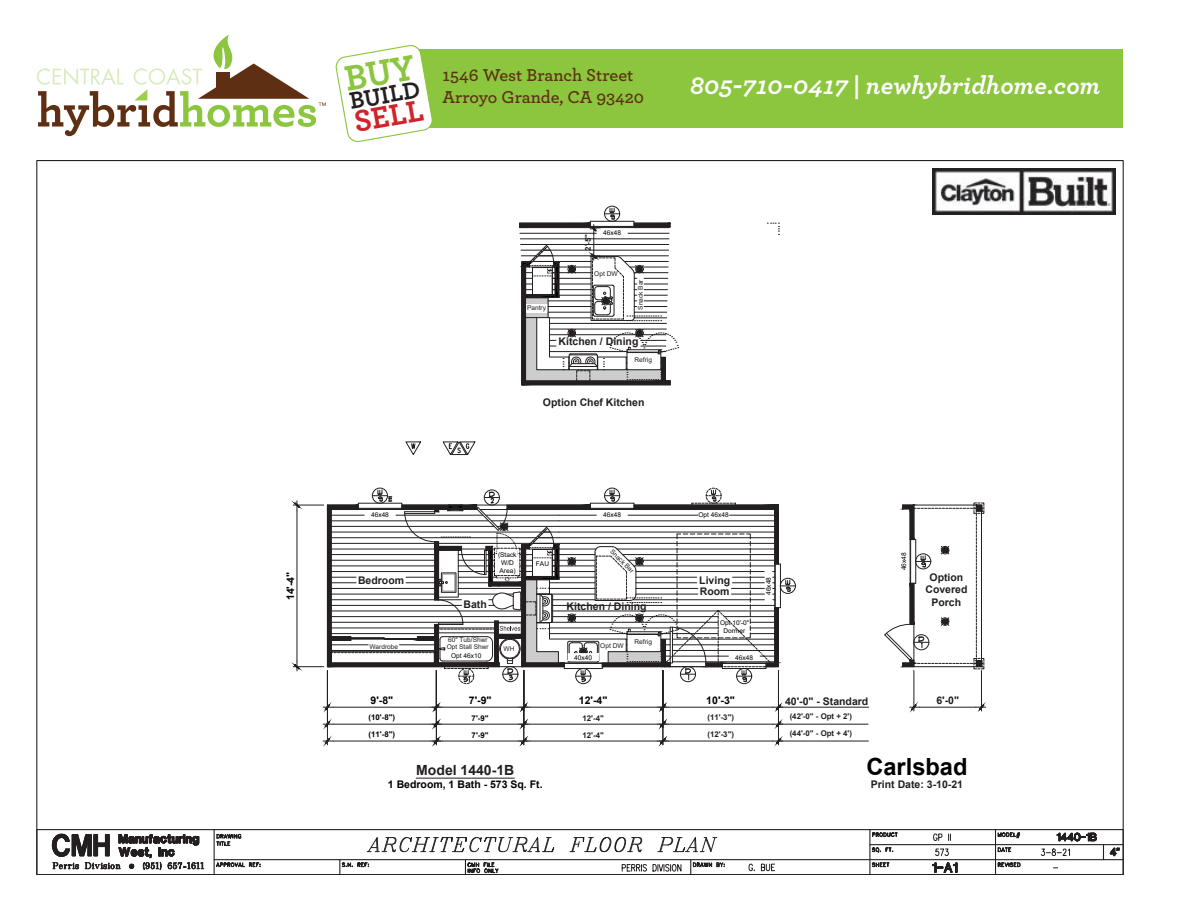
<style>
.page{position:relative;width:1188px;height:918px;background:#fff}
.page>*{position:absolute;margin:0;border:0;box-sizing:border-box;transform-origin:0 0}
.t1{font:700 31.5px "Archer";color:#d1232a}
.t2{font:italic 700 25.8px "Archer";color:#fff}
.t3{font:700 24.75px "Archer";color:#231f20}
.t4{font:700 23.7px "Arial";color:#000}
.t5{font:600 18px/21.6px "Archer";color:#5e2f13}
.t6{font:700 13.95px "Arial";color:#231f20}
.t7{font:700 10.5px/12.6px "Arial";color:#231f20;text-align:center}
.t8{font:700 10.5px "Arial";color:#000}
.t9{font:700 7.95px "Arial";color:#231f20}
.t10{font:700 7.95px "Arial";color:#000}
.t11{font:6.6px/7.9px "Arial";color:#000;text-align:center}
.t12{font:6.6px/7.1px "Arial";color:#231f20}
</style>
<div class="page">
<svg style="left:37px;top:34px;width:289px;height:102px"></svg>
<div style="left:415px;top:49px;width:708px;height:78px;background:#8bc63e"></div>
<svg style="left:405px;top:441px;width:16px;height:14px"></svg>
<svg style="left:1110px;top:848px;width:10px;height:8px"></svg>
<svg style="left:1057px;top:833px;width:40px;height:8px"></svg>
<svg style="left:933px;top:833px;width:18px;height:8px"></svg>
<svg style="left:1040px;top:848px;width:30px;height:8px"></svg>
<svg style="left:1103px;top:845px;width:1px;height:14px"></svg>
<hr style="left:214px;top:830px;width:1px;height:45px;background:#231f20">
<hr style="left:869px;top:830px;width:1px;height:45px;background:#231f20">
<hr style="left:995px;top:830px;width:1px;height:45px;background:#231f20">
<hr style="left:870px;top:844px;width:253px;height:1px;background:#231f20">
<hr style="left:214px;top:859px;width:909px;height:1px;background:#231f20">
<div style="left:37px;top:829px;width:1086px;height:46px;border:1px solid #231f20"></div>
<svg style="left:52px;top:833px;width:152px;height:42px"></svg>
<svg style="left:216px;top:833px;width:26px;height:13px"></svg>
<svg style="left:216px;top:862px;width:45px;height:5px"></svg>
<svg style="left:690px;top:860px;width:35px;height:15px"></svg>
<svg style="left:872px;top:862px;width:17px;height:5px"></svg>
<svg style="left:872px;top:847px;width:21px;height:6px"></svg>
<svg style="left:872px;top:832px;width:26px;height:5px"></svg>
<svg style="left:998px;top:832px;width:22px;height:6px"></svg>
<svg style="left:998px;top:847px;width:13px;height:5px"></svg>
<svg style="left:998px;top:862px;width:23px;height:5px"></svg>
<svg style="left:339px;top:860px;width:30px;height:15px"></svg>
<svg style="left:465px;top:860px;width:34px;height:15px"></svg>
<svg style="left:748px;top:863px;width:7px;height:8px"></svg>
<svg style="left:761px;top:863px;width:14px;height:8px"></svg>
<svg style="left:367px;top:837px;width:188px;height:16px"></svg>
<svg style="left:570px;top:837px;width:72px;height:16px"></svg>
<svg style="left:658px;top:837px;width:59px;height:16px"></svg>
<svg style="left:932px;top:848px;width:26px;height:25px"></svg>
<hr style="left:416px;top:778px;width:98px;height:1px;background:#231f20">
<svg style="left:621px;top:864px;width:61px;height:10px"></svg>
<svg style="left:442px;top:441px;width:34px;height:15px"></svg>
<hr style="left:914px;top:671px;width:1px;height:40px;background:#231f20">
<hr style="left:981px;top:671px;width:1px;height:40px;background:#231f20">
<hr style="left:920px;top:707px;width:56px;height:1px;background:#231f20">
<svg style="left:910px;top:704px;width:10px;height:6px"></svg>
<svg style="left:976px;top:704px;width:10px;height:6px"></svg>
<hr style="left:529px;top:724px;width:128px;height:1px;background:#231f20">
<hr style="left:669px;top:724px;width:104px;height:1px;background:#231f20">
<svg style="left:657px;top:721px;width:12px;height:6px"></svg>
<svg style="left:773px;top:721px;width:10px;height:6px"></svg>
<hr style="left:529px;top:741px;width:128px;height:1px;background:#231f20">
<hr style="left:663px;top:671px;width:1px;height:74px;background:#231f20">
<hr style="left:778px;top:671px;width:1px;height:74px;background:#231f20">
<hr style="left:669px;top:741px;width:104px;height:1px;background:#231f20">
<svg style="left:657px;top:738px;width:12px;height:6px"></svg>
<svg style="left:773px;top:738px;width:10px;height:6px"></svg>
<hr style="left:778px;top:707px;width:91px;height:1px;background:#231f20">
<hr style="left:778px;top:741px;width:90px;height:1px;background:#231f20">
<hr style="left:778px;top:724px;width:90px;height:1px;background:#231f20">
<svg style="left:767px;top:223px;width:12px;height:12px"></svg>
<div style="left:780px;top:578px;width:16px;height:16px;border:1px solid #231f20;border-radius:50%"></div>
<svg style="left:884px;top:503px;width:101px;height:167px"></svg>
<div style="left:604px;top:206px;width:16px;height:16px;border:1px solid #231f20;border-radius:50%"></div>
<hr style="left:442px;top:724px;width:76px;height:1px;background:#231f20">
<svg style="left:518px;top:721px;width:12px;height:6px"></svg>
<hr style="left:333px;top:724px;width:98px;height:1px;background:#231f20">
<svg style="left:431px;top:721px;width:11px;height:6px"></svg>
<svg style="left:323px;top:721px;width:10px;height:6px"></svg>
<hr style="left:524px;top:671px;width:1px;height:74px;background:#231f20">
<hr style="left:442px;top:741px;width:76px;height:1px;background:#231f20">
<svg style="left:518px;top:738px;width:12px;height:6px"></svg>
<hr style="left:436px;top:671px;width:1px;height:74px;background:#231f20">
<hr style="left:327px;top:671px;width:1px;height:74px;background:#231f20">
<hr style="left:333px;top:741px;width:98px;height:1px;background:#231f20">
<svg style="left:431px;top:738px;width:11px;height:6px"></svg>
<svg style="left:323px;top:738px;width:10px;height:6px"></svg>
<svg style="left:327px;top:487px;width:468px;height:207px"></svg>
<hr style="left:529px;top:707px;width:128px;height:1px;background:#231f20">
<hr style="left:663px;top:671px;width:1px;height:40px;background:#231f20">
<hr style="left:778px;top:671px;width:1px;height:40px;background:#231f20">
<hr style="left:669px;top:707px;width:104px;height:1px;background:#231f20">
<svg style="left:657px;top:704px;width:12px;height:6px"></svg>
<svg style="left:773px;top:704px;width:10px;height:6px"></svg>
<hr style="left:293px;top:505px;width:31px;height:1px;background:#231f20">
<hr style="left:293px;top:666px;width:31px;height:1px;background:#231f20">
<hr style="left:297px;top:511px;width:1px;height:150px;background:#231f20">
<svg style="left:294px;top:501px;width:6px;height:10px"></svg>
<svg style="left:294px;top:661px;width:6px;height:10px"></svg>
<hr style="left:524px;top:671px;width:1px;height:40px;background:#231f20">
<hr style="left:442px;top:707px;width:76px;height:1px;background:#231f20">
<svg style="left:518px;top:704px;width:12px;height:6px"></svg>
<hr style="left:436px;top:671px;width:1px;height:40px;background:#231f20">
<hr style="left:327px;top:671px;width:1px;height:40px;background:#231f20">
<hr style="left:333px;top:707px;width:98px;height:1px;background:#231f20">
<svg style="left:431px;top:704px;width:11px;height:6px"></svg>
<svg style="left:323px;top:704px;width:10px;height:6px"></svg>
<svg style="left:519px;top:207px;width:160px;height:179px"></svg>
<img style="left:932px;top:168px;width:184px;height:46px">
<svg style="left:335px;top:45px;width:98px;height:97px"></svg>
<p class="t8" style="left:283px;top:600px;width:30px;rotate:-90deg">14'-4"</p>
<h3 class="t3" style="left:346px;top:82px;width:73px;rotate:-10deg">BUILD</h3>
<h1 class="t1" style="left:350px;top:97px;width:72px;rotate:-10deg">SELL</h1>
<h3 class="t5" style="left:443px;top:63px;width:203px">1546 West Branch Street<br>Arroyo Grande, CA 93420</h3>
<h2 class="t2" style="left:689px;top:65px;width:413px">805-710-0417 | newhybridhome.com</h2>
<p class="t12" style="left:527px;top:304px;width:20px">Pantry</p>
<p class="t9" style="left:582px;top:251px;width:18px;rotate:-90deg">2'-5"</p>
<p class="t11" style="left:603px;top:228px;width:19px">46x48</p>
<p class="t12" style="left:594px;top:270px;width:25px">Opt DW</p>
<p class="t12" style="left:637px;top:310px;width:32px;rotate:-90deg">Snack Bar</p>
<p class="t7" style="left:559px;top:336px;width:81px">Kitchen / Dining</p>
<p class="t12" style="left:634px;top:356px;width:19px">Refrig</p>
<p class="t7" style="left:543px;top:397px;width:103px">Option Chef Kitchen</p>
<p class="t11" style="left:371px;top:510px;width:19px">46x48</p>
<p class="t7" style="left:358px;top:574px;width:48px">Bedroom</p>
<p class="t11" style="left:498px;top:550px;width:20px;text-align:left">(Stack<br>W/D<br>Area)</p>
<p class="t11" style="left:536px;top:560px;width:15px">FAU</p>
<p class="t11" style="left:603px;top:510px;width:19px">46x48</p>
<p class="t12" style="left:614px;top:548px;width:32px;rotate:45deg">Snack Bar</p>
<p class="t7" style="left:464px;top:598px;width:25px">Bath</p>
<p class="t7" style="left:567px;top:600px;width:81px">Kitchen / Dining</p>
<p class="t11" style="left:698px;top:510px;width:32px">Opt 46x48</p>
<p class="t7" style="left:699px;top:574px;width:32px;line-height:11.2px;text-align:left">Living<br>Room</p>
<p class="t11" style="left:720px;top:619px;width:31px">Opt 10'-0"<br>Dormer</p>
<p class="t11" style="left:765px;top:595px;width:19px;rotate:-90deg">46x48</p>
<p class="t11" style="left:900px;top:570px;width:19px;rotate:-90deg">46x48</p>
<p class="t7" style="left:925px;top:571px;width:44px">Option<br>Covered<br>Porch</p>
<p class="t12" style="left:447px;top:637px;width:43px">60" Tub/Shwr<br>Opt Stall Shwr</p>
<p class="t12" style="left:504px;top:645px;width:12px">WH</p>
<p class="t12" style="left:369px;top:643px;width:30px">Wardrobe</p>
<p class="t12" style="left:600px;top:642px;width:25px">Opt DW</p>
<p class="t11" style="left:451px;top:651px;width:32px">Opt 46x10</p>
<p class="t11" style="left:574px;top:653px;width:19px">40x40</p>
<p class="t12" style="left:634px;top:638px;width:19px">Refrig</p>
<p class="t11" style="left:735px;top:653px;width:19px">46x48</p>
<p class="t8" style="left:371px;top:693px;width:24px">9'-8"</p>
<p class="t8" style="left:469px;top:693px;width:24px">7'-9"</p>
<p class="t10" style="left:369px;top:711px;width:28px">(10'-8")</p>
<p class="t10" style="left:472px;top:713px;width:18px">7'-9"</p>
<p class="t10" style="left:369px;top:728px;width:28px">(11'-8")</p>
<p class="t10" style="left:472px;top:730px;width:18px">7'-9"</p>
<p class="t6" style="left:416px;top:760px;width:100px">Model 1440-1B</p>
<p class="t8" style="left:388px;top:777px;width:156px">1 Bedroom, 1 Bath - 573 Sq. Ft.</p>
<p class="t8" style="left:579px;top:693px;width:30px">12'-4"</p>
<p class="t8" style="left:706px;top:693px;width:30px">10'-3"</p>
<p class="t9" style="left:583px;top:713px;width:23px">12'-4"</p>
<p class="t9" style="left:707px;top:711px;width:28px">(11'-3")</p>
<p class="t9" style="left:583px;top:730px;width:23px">12'-4"</p>
<p class="t9" style="left:707px;top:728px;width:28px">(12'-3")</p>
<p class="t7" style="left:785px;top:695px;width:85px">40'-0" - Standard</p>
<p class="t9" style="left:790px;top:728px;width:64px">(44'-0" - Opt + 4')</p>
<p class="t9" style="left:790px;top:711px;width:64px">(42'-0" - Opt + 2')</p>
<p class="t7" style="left:936px;top:694px;width:24px">6'-0"</p>
<p class="t4" style="left:866px;top:750px;width:103px">Carlsbad</p>
<p class="t7" style="left:871px;top:779px;width:94px">Print Date: 3-10-21</p>
</div>
